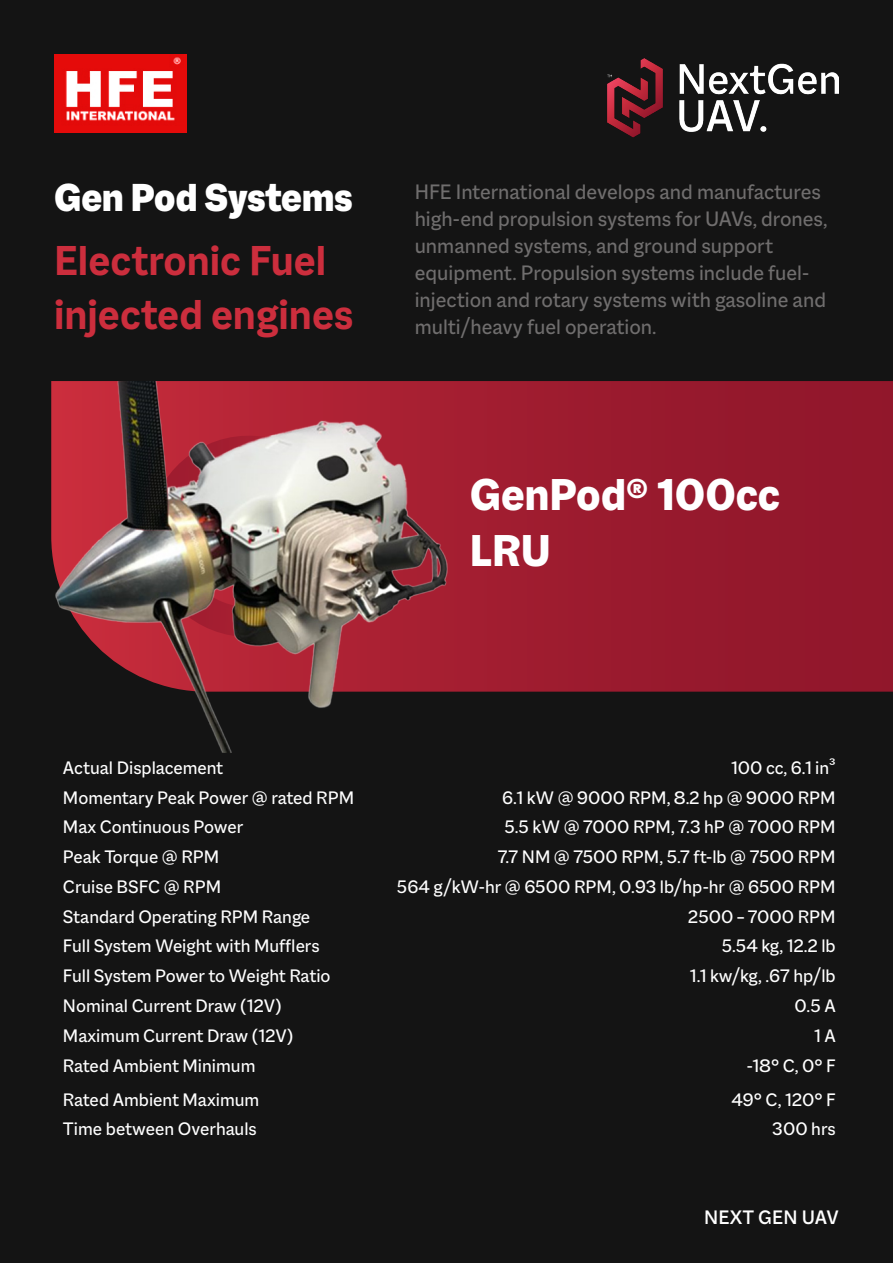
<style>
.page{position:relative;width:893px;height:1263px;background:#141414}
.page>*{position:absolute;margin:0;border:0;box-sizing:border-box;transform-origin:0 0}
.t1{font:800 48px/55.5px "Macklin Sans";color:#fff}
.t2{font:700 45px/54px "Macklin Sans";color:#cc2e3d}
.t3{font:900 42px "Macklin Sans";color:#fff}
.t4{font:22.5px/27px "Macklin Sans";color:#706e6e}
.t5{font:500 21px "Macklin Sans";letter-spacing:.01em;color:#fff}
.t6{font:19.5px "Macklin Sans";color:#fff}
</style>
<div class="page">
<img style="left:607px;top:58px;width:232px;height:80px">
<img style="left:54px;top:54px;width:132px;height:79px">
<svg style="left:51px;top:381px;width:842px;height:311px;background:#98192d"></svg>
<img style="left:56px;top:381px;width:392px;height:372px">
<p class="t3" style="left:54px;top:173px;width:300px">Gen Pod Systems</p>
<p class="t2" style="left:54px;top:234px;width:301px">Electronic Fuel injected engines</p>
<p class="t4" style="left:415px;top:178px;width:414px">HFE International develops and manufactures high-end propulsion systems for UAVs, drones, unmanned systems, and ground support</p>
<p class="t4" style="left:415px;top:286px;width:413px">injection and rotary systems with gasoline and</p>
<p class="t4" style="left:415px;top:259px;width:396px">equipment. Propulsion systems include fuel-</p>
<p class="t4" style="left:415px;top:313px;width:243px">multi/heavy fuel operation.</p>
<p class="t1" style="left:470px;top:467px;width:312px">GenPod® 100cc<br>LRU</p>
<p class="t6" style="left:63px;top:756px;width:162px">Actual Displacement</p>
<p class="t6" style="left:731px;top:756px;width:107px">100 cc, 6.1 in³</p>
<p class="t6" style="left:63px;top:786px;width:293px">Momentary Peak Power @ rated RPM</p>
<p class="t6" style="left:502px;top:786px;width:335px">6.1 kW @ 9000 RPM, 8.2 hp @ 9000 RPM</p>
<p class="t6" style="left:63px;top:816px;width:182px">Max Continuous Power</p>
<p class="t6" style="left:504px;top:816px;width:333px">5.5 kW @ 7000 RPM, 7.3 hP @ 7000 RPM</p>
<p class="t6" style="left:63px;top:846px;width:158px">Peak Torque @ RPM</p>
<p class="t6" style="left:498px;top:846px;width:340px">7.7 NM @ 7500 RPM, 5.7 ft l b- @ 7500 RPM</p>
<p class="t6" style="left:63px;top:875px;width:160px">Cruise BSFC @ RPM</p>
<p class="t6" style="left:397px;top:875px;width:440px">564 /g kW-hr @ 6500 RPM, 0.93 lb/hp-hr @ 6500 RPM</p>
<p class="t6" style="left:63px;top:905px;width:249px">Standard Operating RPM Range</p>
<p class="t6" style="left:688px;top:905px;width:149px">2500 – 7000 RPM</p>
<p class="t6" style="left:63px;top:935px;width:258px">Full System Weight with Mufflers</p>
<p class="t6" style="left:722px;top:935px;width:115px">5.54 kg, 12.2 lb</p>
<p class="t6" style="left:63px;top:965px;width:269px">Full System Power to Weight Ratio</p>
<p class="t6" style="left:690px;top:965px;width:148px">1.1 kw/kg, .67 hp/lb</p>
<p class="t6" style="left:63px;top:994px;width:220px">Nominal Current Draw (12 )V</p>
<p class="t6" style="left:795px;top:994px;width:43px">0.5 A</p>
<p class="t6" style="left:63px;top:1024px;width:232px">Maximum Current Draw (12 )V</p>
<p class="t6" style="left:814px;top:1024px;width:24px">A1</p>
<p class="t6" style="left:63px;top:1054px;width:194px">Rated Ambient Minimum</p>
<p class="t6" style="left:747px;top:1054px;width:91px">-18° C, 0° F</p>
<p class="t6" style="left:63px;top:1088px;width:198px">Rated Ambient Maximum</p>
<p class="t6" style="left:731px;top:1088px;width:106px">49° C, 120° F</p>
<p class="t6" style="left:63px;top:1118px;width:195px">Time between Overhauls</p>
<p class="t6" style="left:772px;top:1118px;width:65px">300 hrs</p>
<p class="t5" style="left:704px;top:1205px;width:136px">NEXT GEN UAV</p>
</div>
